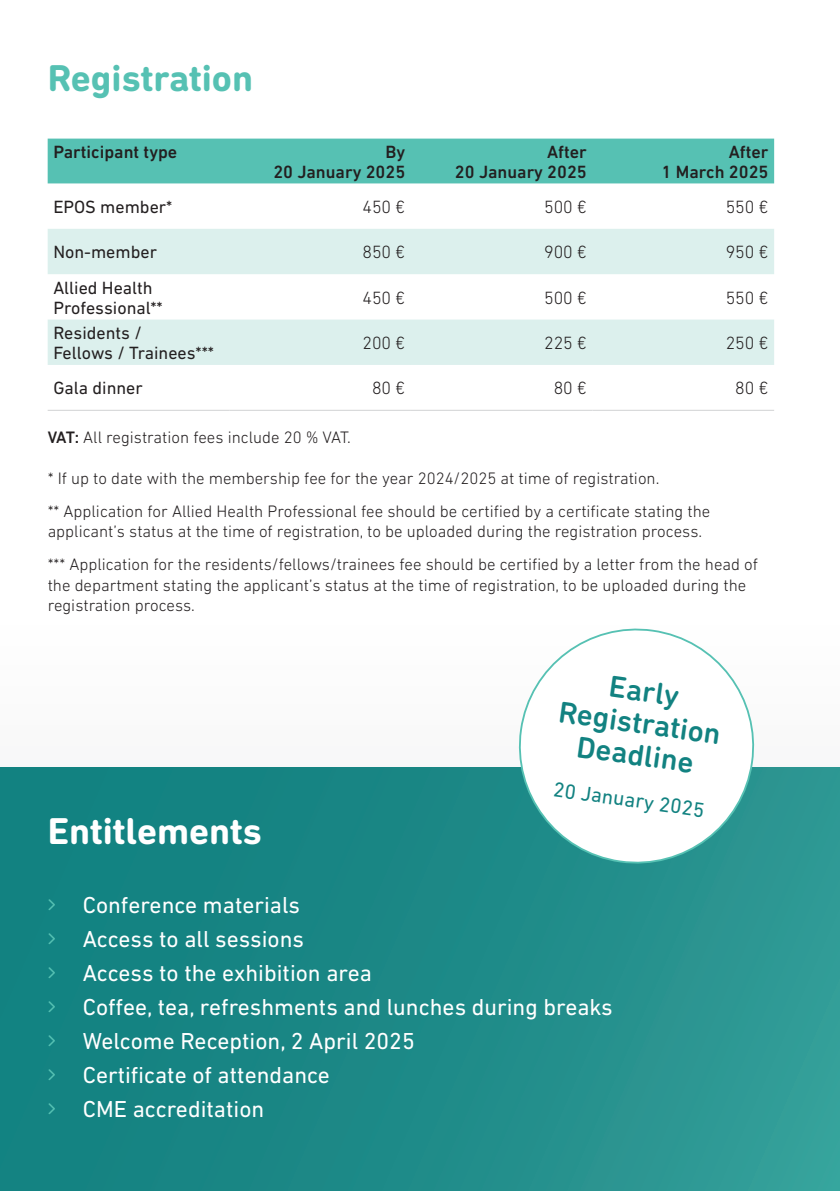
<style>
.page{position:relative;width:840px;height:1191px;background:#fff}
.page>*{position:absolute;margin:0;border:0;box-sizing:border-box;transform-origin:0 0}
.Oversktrift{font:700 38px "DIN Next Rounded LT Pro";color:#56c1b3}
.Oversktrift-2{font:700 38px "DIN Next Rounded LT Pro";color:#fff}
.t1{font:500 30.6px "DIN Next Rounded LT Pro";color:#128281}
.t2{font:23.4px "DIN Next LT Pro";color:#fff}
.t3{font:21px "DIN Next LT Pro";color:#128281}
.t4{font:18px/20px "DIN Next LT Pro";color:#231f20}
.t5{font:500 18px/20px "DIN Next LT Pro";color:#231f20;text-align:right}
.t6{font:300 18px "DIN Next LT Pro";color:#231f20}
.Brød{font:300 16.8px/20.4px "DIN Next LT Pro";color:#231f20}
.s1{font-weight:500}
</style>
<div class="page">
<div style="left:0;top:615px;width:839px;height:576px;background:#fbfbfb"></div>
<div style="left:0;top:767px;width:839px;height:424px;background:linear-gradient(to right,#0e7e7d,#309995)"></div>
<div style="left:48px;top:139px;width:725px;height:44px;background:#56c1b3"></div>
<svg style="left:48px;top:229px;width:725px;height:136px;fill:#dcf0ed"></svg>
<hr style="left:48px;top:410px;width:181px;height:1px;background:#d1d2d4">
<hr style="left:229px;top:410px;width:181px;height:1px;background:#d1d2d4">
<hr style="left:410px;top:410px;width:182px;height:1px;background:#d1d2d4">
<hr style="left:592px;top:410px;width:181px;height:1px;background:#d1d2d4">
<svg style="left:509px;top:628px;width:253px;height:242px"></svg>
<svg style="left:49px;top:899px;width:6px;height:11px"></svg>
<svg style="left:49px;top:933px;width:6px;height:11px"></svg>
<svg style="left:49px;top:967px;width:6px;height:11px"></svg>
<svg style="left:49px;top:1001px;width:6px;height:11px"></svg>
<svg style="left:49px;top:1035px;width:6px;height:11px"></svg>
<svg style="left:49px;top:1069px;width:6px;height:11px"></svg>
<svg style="left:49px;top:1102px;width:6px;height:11px"></svg>
<p class="Oversktrift" style="left:48px;top:56px;width:207px">Registration</p>
<p class="t5" style="left:53px;top:141px;width:125px">Participant type</p>
<p class="t5" style="left:273px;top:141px;width:133px">By<br>20 January 2025</p>
<p class="t5" style="left:454px;top:141px;width:133px">After<br>20 January 2025</p>
<p class="t5" style="left:661px;top:141px;width:108px">After<br>1 March 2025</p>
<p class="t4" style="left:53px;top:196px;width:120px">EPOS member*</p>
<p class="t6" style="left:362px;top:196px;width:44px">450 €</p>
<p class="t6" style="left:543px;top:196px;width:44px">500 €</p>
<p class="t6" style="left:725px;top:196px;width:44px">550 €</p>
<p class="t4" style="left:53px;top:242px;width:105px">Non-member</p>
<p class="t6" style="left:362px;top:242px;width:44px">850 €</p>
<p class="t6" style="left:543px;top:242px;width:44px">900 €</p>
<p class="t6" style="left:725px;top:242px;width:44px">950 €</p>
<p class="t4" style="left:53px;top:277px;width:111px">Allied Health<br>Professional**</p>
<p class="t6" style="left:362px;top:287px;width:44px">450 €</p>
<p class="t6" style="left:543px;top:287px;width:44px">500 €</p>
<p class="t6" style="left:725px;top:287px;width:44px">550 €</p>
<p class="t4" style="left:53px;top:323px;width:162px">Residents /<br>Fellows / Trainees***</p>
<p class="t6" style="left:362px;top:332px;width:44px">200 €</p>
<p class="t6" style="left:543px;top:332px;width:44px">225 €</p>
<p class="t6" style="left:725px;top:332px;width:44px">250 €</p>
<p class="t4" style="left:53px;top:378px;width:91px">Gala dinner</p>
<p class="t6" style="left:372px;top:378px;width:35px">80 €</p>
<p class="t6" style="left:553px;top:378px;width:35px">80 €</p>
<p class="t6" style="left:734px;top:378px;width:35px">80 €</p>
<p class="Brød" style="left:48px;top:427px;width:304px"><span class="s1">VAT:</span> All registration fees include 20 % VAT.</p>
<p class="Brød" style="left:48px;top:468px;width:613px">* If up to date with the membership fee for the year 2024/2025 at time of registration.</p>
<p class="Brød" style="left:48px;top:501px;width:663px">** Application for Allied Health Professional fee should be certified by a certificate stating the applicant’s status at the time of registration, to be uploaded during the registration process.</p>
<p class="Brød" style="left:48px;top:554px;width:711px">*** Application for the residents/fellows/trainees fee should be certified by a letter from the head of the department stating the applicant’s status at the time of registration, to be uploaded during the registration process.</p>
<p class="Oversktrift-2" style="left:48px;top:809px;width:216px">Entitlements</p>
<p class="t1" style="left:611px;top:668px;width:72px;rotate:8deg">Early</p>
<p class="t1" style="left:561px;top:693px;width:165px;rotate:8deg">Registration</p>
<p class="t1" style="left:579px;top:728px;width:119px;rotate:8deg">Deadline</p>
<p class="t3" style="left:555px;top:777px;width:154px;rotate:8deg">20 January 2025</p>
<p class="t2" style="left:83px;top:892px;width:219px">Conference materials</p>
<p class="t2" style="left:83px;top:925px;width:223px">Access to all sessions</p>
<p class="t2" style="left:83px;top:959px;width:291px">Access to the exhibition area</p>
<p class="t2" style="left:83px;top:993px;width:531px">Coffee, tea, refreshments and lunches during breaks</p>
<p class="t2" style="left:83px;top:1027px;width:333px">Welcome Reception, 2 April 2025</p>
<p class="t2" style="left:83px;top:1061px;width:248px">Certificate of attendance</p>
<p class="t2" style="left:83px;top:1095px;width:183px">CME accreditation</p>
</div>
